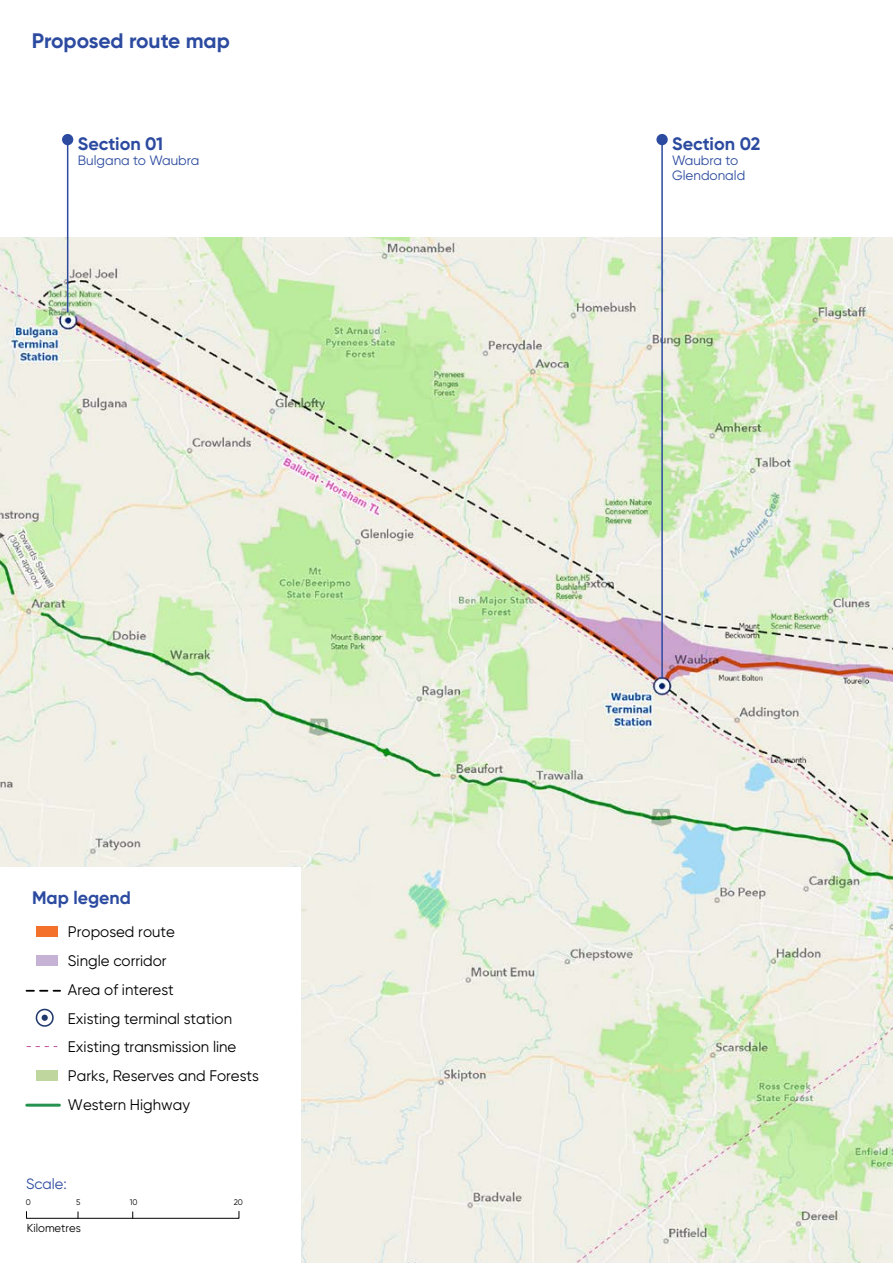
<style>
.page{position:relative;width:893px;height:1263px;background:#fff}
.page>*{position:absolute;margin:0;border:0;box-sizing:border-box;transform-origin:0 0}
.t1{font:700 21px "Gilroy";letter-spacing:-.005em;color:#2c4ba0}
.t2{font:700 18.15px "Gilroy";color:#2c4ba0}
.t3{font:700 18px "Gilroy";letter-spacing:-.005em;color:#2c4ba0}
.t4{font:15.3px/28.7px "Gilroy";color:#000}
.t5{font:14.85px "Gilroy";color:#2c4ba0}
.t6{font:13.5px/15px "Gilroy";color:#2c4ba0}
.t7{font:600 12px "Gilroy";color:#000}
.t8{font:11.55px "Gilroy";color:#000}
.t9{font:8.25px "Gilroy";color:#000}
</style>
<div class="page">
<img style="left:0;top:237px;width:893px;height:1026px">
<div style="left:0;top:867px;width:300px;height:396px;background:#fff"></div>
<div style="left:36px;top:1071px;width:21px;height:10px;background:#bfd69e"></div>
<svg style="left:27px;top:1046px;width:30px;height:1px"></svg>
<hr style="left:27px;top:1104px;width:32px;height:3px;background:#25924f">
<svg style="left:26px;top:990px;width:34px;height:2px"></svg>
<div style="left:26px;top:1211px;width:213px;height:8px;border:1px solid #000"></div>
<div style="left:36px;top:956px;width:21px;height:10px;background:#c5b2d5"></div>
<div style="left:36px;top:927px;width:21px;height:10px;background:#f3712b"></div>
<svg style="left:36px;top:1009px;width:18px;height:18px"></svg>
<div style="left:62px;top:134px;width:11px;height:11px;background:#2c4ba0;border-radius:50%"></div>
<hr style="left:67px;top:142px;width:1px;height:170px;background:#2c4ba0">
<div style="left:656px;top:134px;width:12px;height:11px;background:#2c4ba0;border-radius:50%"></div>
<hr style="left:661px;top:142px;width:2px;height:537px;background:#2c4ba0">
<h1 class="t1" style="left:32px;top:28px;width:200px">Proposed route map</h1>
<p class="t3" style="left:78px;top:132px;width:87px">Section 01</p>
<p class="t6" style="left:78px;top:153px;width:123px">Bulgana to Waubra</p>
<p class="t2" style="left:32px;top:886px;width:100px">Map legend</p>
<p class="t4" style="left:68px;top:918px;width:108px">Proposed route</p>
<p class="t4" style="left:68px;top:946px;width:166px">Single corridor<br>Area of interest<br>Existing terminal station</p>
<p class="t4" style="left:68px;top:1032px;width:170px">Existing transmission line</p>
<p class="t4" style="left:68px;top:1061px;width:193px">Parks, Reserves and Forests</p>
<p class="t4" style="left:68px;top:1090px;width:124px">Western Highway</p>
<p class="t5" style="left:26px;top:1175px;width:42px">Scale:</p>
<p class="t9" style="left:26px;top:1197px;width:7px">0</p>
<p class="t9" style="left:76px;top:1197px;width:6px">5</p>
<p class="t9" style="left:130px;top:1197px;width:9px">10</p>
<p class="t9" style="left:234px;top:1197px;width:11px">20</p>
<p class="t8" style="left:27px;top:1221px;width:55px">Kilometres</p>
<p class="t7" style="left:32px;top:1219px;width:8px">8</p>
<p class="t3" style="left:672px;top:132px;width:90px">Section 02</p>
<p class="t6" style="left:672px;top:153px;width:75px">Waubra to<br>Glendonald</p>
</div>
